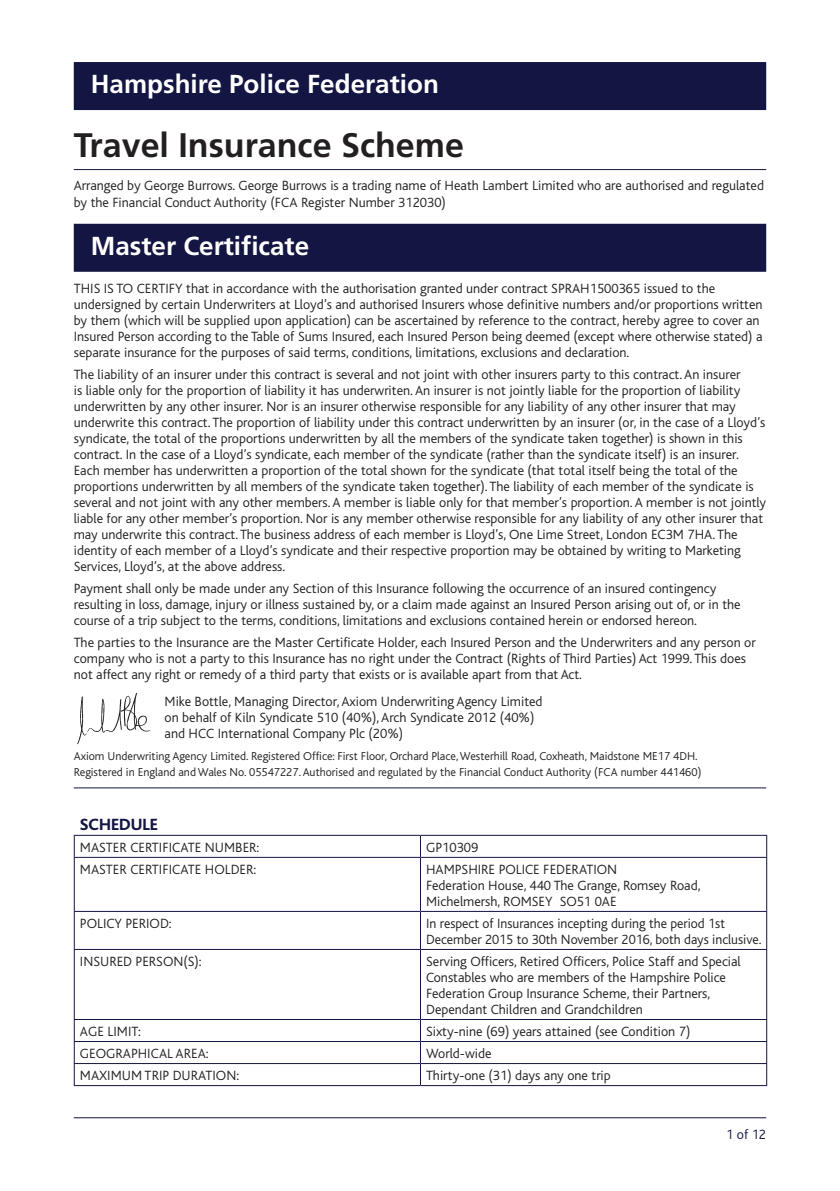
<style>
.page{position:relative;width:840px;height:1191px;background:#fff}
.page>*{position:absolute;margin:0;border:0;box-sizing:border-box;transform-origin:0 0}
.Body_Text{font:700 34px "Frutiger LT Std";color:#231f20}
.Bar_Headings{font:700 26px "Frutiger LT Std";color:#fff}
.Sub_Headings{font:800 17px "Bliss";color:#131542}
.Body_Text-2{font:300 14px/16px "Bliss";color:#231f20}
.t1{font:300 14px "Bliss";color:#131542}
.Body_Text-3{font:300 12px "Bliss";color:#231f20}
</style>
<div class="page">
<hr style="left:74px;top:1117px;width:691px;height:1px;background:#131542">
<div style="left:74px;top:62px;width:691px;height:48px;background:#131542"></div>
<hr style="left:74px;top:169px;width:691px;height:1px;background:#131542">
<div style="left:74px;top:224px;width:691px;height:48px;background:#131542"></div>
<hr style="left:74px;top:787px;width:691px;height:1px;background:#131542">
<img style="left:77px;top:693px;width:73px;height:52px">
<hr style="left:74px;top:835px;width:346px;height:1px;background:#131542">
<svg style="left:74px;top:836px;width:1px;height:21px"></svg>
<hr style="left:420px;top:835px;width:346px;height:1px;background:#131542">
<svg style="left:420px;top:836px;width:1px;height:21px"></svg>
<hr style="left:74px;top:857px;width:346px;height:1px;background:#131542">
<hr style="left:74px;top:858px;width:1px;height:53px;background:#131542">
<hr style="left:420px;top:857px;width:346px;height:1px;background:#131542">
<hr style="left:420px;top:858px;width:1px;height:53px;background:#131542">
<hr style="left:765px;top:858px;width:1px;height:53px;background:#131542">
<hr style="left:74px;top:911px;width:346px;height:1px;background:#131542">
<hr style="left:74px;top:912px;width:1px;height:37px;background:#131542">
<hr style="left:420px;top:911px;width:346px;height:1px;background:#131542">
<hr style="left:420px;top:912px;width:1px;height:37px;background:#131542">
<hr style="left:765px;top:912px;width:1px;height:37px;background:#131542">
<hr style="left:74px;top:949px;width:346px;height:1px;background:#131542">
<hr style="left:74px;top:950px;width:1px;height:69px;background:#131542">
<hr style="left:420px;top:949px;width:346px;height:1px;background:#131542">
<hr style="left:420px;top:950px;width:1px;height:69px;background:#131542">
<hr style="left:765px;top:950px;width:1px;height:69px;background:#131542">
<hr style="left:74px;top:1019px;width:346px;height:1px;background:#131542">
<hr style="left:420px;top:1019px;width:346px;height:1px;background:#131542">
<hr style="left:74px;top:1041px;width:346px;height:1px;background:#131542">
<hr style="left:420px;top:1041px;width:346px;height:1px;background:#131542">
<hr style="left:74px;top:1063px;width:346px;height:1px;background:#131542">
<svg style="left:74px;top:1020px;width:1px;height:65px"></svg>
<hr style="left:420px;top:1063px;width:346px;height:1px;background:#131542">
<svg style="left:420px;top:1020px;width:1px;height:65px"></svg>
<hr style="left:74px;top:1085px;width:346px;height:1px;background:#131542">
<hr style="left:420px;top:1085px;width:346px;height:1px;background:#131542">
<p class="Bar_Headings" style="left:91px;top:69px;width:349px">Hampshire Police Federation</p>
<p class="Body_Text" style="left:74px;top:125px;width:391px">Travel Insurance Scheme</p>
<p class="Body_Text-2" style="left:74px;top:177px;width:691px;line-height:16.8px">Arranged by George Burrows. George Burrows is a trading name of Heath Lambert Limited who are authorised and regulated by the Financial Conduct Authority (FCA Register Number 312030)</p>
<p class="Bar_Headings" style="left:91px;top:231px;width:220px">Master Certificate</p>
<p class="Body_Text-2" style="left:74px;top:281px;width:690px">THIS IS TO CERTIFY that in accordance with the authorisation granted under contract SPRAH1500365 issued to the undersigned by certain Underwriters at Lloyd’s and authorised Insurers whose definitive numbers and/or proportions written by them (which will be supplied upon application) can be ascertained by reference to the contract, hereby agree to cover an Insured Person according to the Table of Sums Insured, each Insured Person being deemed (except where otherwise stated) a separate insurance for the purposes of said terms, conditions, limitations, exclusions and declaration.</p>
<p class="Body_Text-2" style="left:74px;top:367px;width:693px">The liability of an insurer under this contract is several and not joint with other insurers party to this contract. An insurer<br>is liable only for the proportion of liability it has underwriten. An insurer is not jointly liable for the proportion of liability underwritten by any other insurer. Nor is an insurer otherwise responsible for any liability of any other insurer that may underwrite this contract. The proportion of liability under this contract underwritten by an insurer (or, in the case of a Lloyd’s syndicate, the total of the proportions underwritten by all the members of the syndicate taken together) is shown in this contract. In the case of a Lloyd’s syndicate, each member of the syndicate (rather than the syndicate itself) is an insurer.<br>Each member has underwritten a proportion of the total shown for the syndicate (that total itself being the total of the proportions underwritten by all members of the syndicate taken together). The liability of each member of the syndicate is several and not joint with any other members. A member is liable only for that member’s proportion. A member is not jointly liable for any other member’s proportion. Nor is any member otherwise responsible for any liability of any other insurer that may underwrite this contract. The business address of each member is Lloyd’s, One Lime Street, London EC3M 7HA. The identity of each member of a Lloyd’s syndicate and their respective proportion may be obtained by writing to Marketing Services, Lloyd’s, at the above address.</p>
<p class="Body_Text-2" style="left:74px;top:580px;width:668px">Payment shall only be made under any Section of this Insurance following the occurrence of an insured contingency resulting in loss, damage, injury or illness sustained by, or a claim made against an Insured Person arising out of, or in the course of a trip subject to the terms, conditions, limitations and exclusions contained herein or endorsed hereon.</p>
<p class="Body_Text-2" style="left:74px;top:634px;width:683px">The parties to the Insurance are the Master Certificate Holder, each Insured Person and the Underwriters and any person or company who is not a party to this Insurance has no right under the Contract (Rights of Third Parties) Act 1999. This does not affect any right or remedy of a third party that exists or is available apart from that Act.</p>
<p class="Body_Text-2" style="left:164px;top:693px;width:379px">Mike Bottle, Managing Director, Axiom Underwriting Agency Limited</p>
<p class="Body_Text-2" style="left:164px;top:709px;width:371px">on behalf of Kiln Syndicate 510 (40%), Arch Syndicate 2012 (40%)</p>
<p class="Body_Text-2" style="left:164px;top:725px;width:240px">and HCC International Company Plc (20%)</p>
<p class="Body_Text-3" style="left:74px;top:749px;width:625px">Axiom Underwriting Agency Limited. Registered Office: First Floor, Orchard Place, Westerhill Road, Coxheath, Maidstone ME17 4DH.</p>
<p class="Body_Text-3" style="left:74px;top:765px;width:628px">Registered in England and Wales No. 05547227. Authorised and regulated by the Financial Conduct Authority (FCA number 441460)</p>
<p class="Sub_Headings" style="left:80px;top:815px;width:80px">SCHEDULE</p>
<p class="Body_Text-2" style="left:80px;top:839px;width:181px">MASTER CERTIFICATE NUMBER:</p>
<p class="Body_Text-2" style="left:426px;top:839px;width:54px">GP10309</p>
<p class="Body_Text-2" style="left:80px;top:861px;width:178px">MASTER CERTIFICATE HOLDER:</p>
<p class="Body_Text-2" style="left:426px;top:861px;width:192px">HAMPSHIRE POLICE FEDERATION</p>
<p class="Body_Text-2" style="left:426px;top:877px;width:276px">Federation House, 440 The Grange, Romsey Road,<br>Michelmersh, ROMSEY SO51 0AE</p>
<p class="Body_Text-2" style="left:80px;top:915px;width:93px">POLICY PERIOD:</p>
<p class="Body_Text-2" style="left:426px;top:915px;width:337px">In respect of Insurances incepting during the period 1st<br>December 2015 to 30th November 2016, both days inclusive.</p>
<p class="Body_Text-2" style="left:80px;top:953px;width:123px">INSURED PERSON(S):</p>
<p class="Body_Text-2" style="left:426px;top:953px;width:316px">Serving Officers, Retired Officers, Police Staff and Special Constables who are members of the Hampshire Police Federation Group Insurance Scheme, their Partners, Dependant Children and Grandchildren</p>
<p class="Body_Text-2" style="left:80px;top:1023px;width:62px">AGE LIMIT:</p>
<p class="Body_Text-2" style="left:426px;top:1023px;width:265px">Sixty-nine (69) years attained (see Condition 7)</p>
<p class="Body_Text-2" style="left:80px;top:1045px;width:130px">GEOGRAPHICAL AREA:</p>
<p class="Body_Text-2" style="left:426px;top:1045px;width:67px">World-wide</p>
<p class="Body_Text-2" style="left:80px;top:1067px;width:161px">MAXIMUM TRIP DURATION:</p>
<p class="Body_Text-2" style="left:426px;top:1067px;width:186px">Thirty-one (31) days any one trip</p>
<p class="t1" style="left:725px;top:1127px;width:41px">1 of 12</p>
</div>
